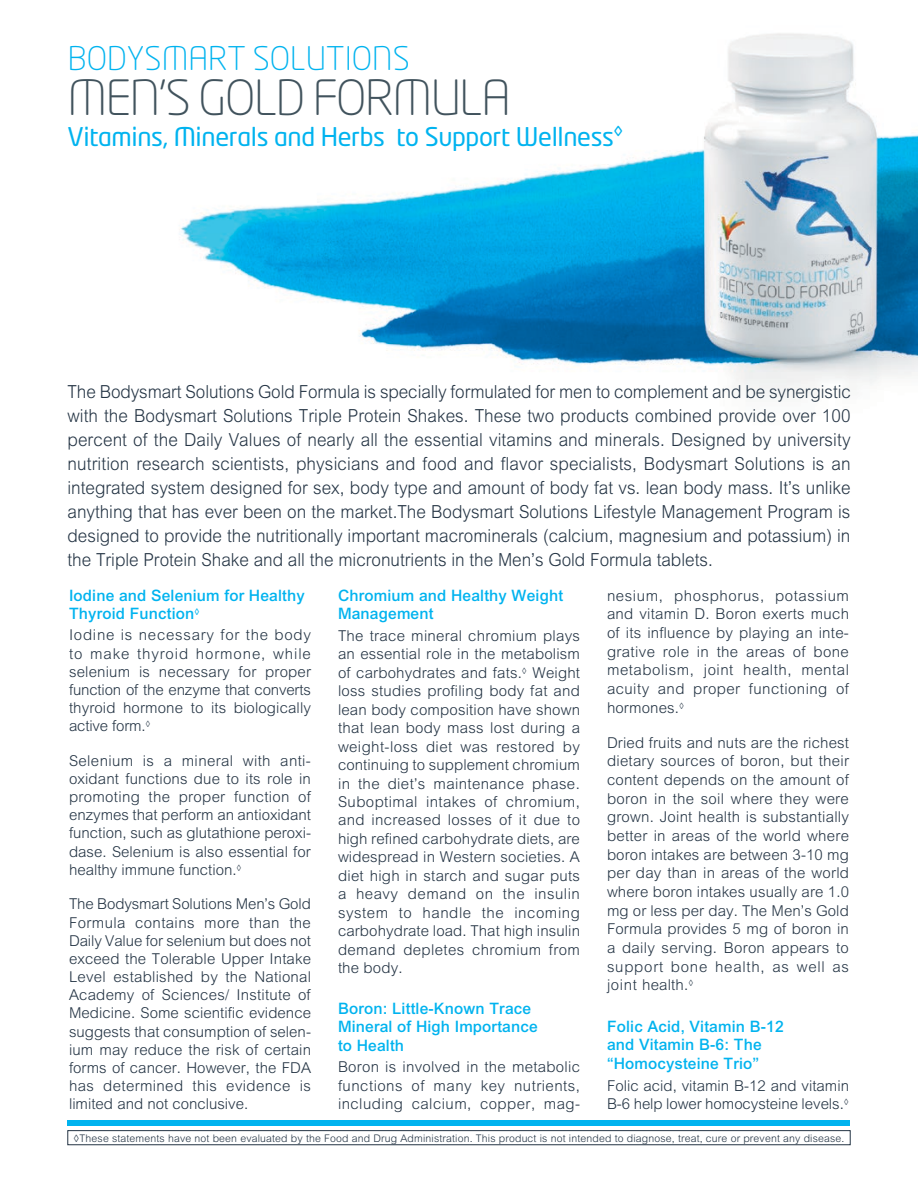
<style>
.page{position:relative;width:918px;height:1188px;background:#fff}
.page>*{position:absolute;margin:0;border:0;box-sizing:border-box;transform-origin:0 0}
.Intro_Text-1{font:300 48px "Neo Tech Std";letter-spacing:-.03em;color:#41535d}
.Intro_Text-1-2{font:300 32.25px "Neo Tech Std";color:#00b3ef}
.Intro_Text-1-3{font:25.5px "Neo Tech Std";letter-spacing:-.015em;color:#00b3ef}
.Intro_Text-1-4{font:300 18px/24px "Arial MT Std";color:#243444;text-align:justify;scale:.95 1}
.Subheads{font:500 15.75px/18.5px "Arial MT Std";letter-spacing:.01em;color:#00b3ef}
.Text-1{font:300 15px/18.1px "Arial MT Std";letter-spacing:.01em;color:#243444;text-align:justify}
.DSHEA{font:300 10.5px "Arial MT Std";letter-spacing:.015em;color:#243444}
</style>
<div class="page">
<img style="left:179px;top:33px;width:739px;height:364px">
<div style="left:67px;top:1130px;width:784px;height:15px;border:1px solid #243444"></div>
<div style="left:68px;top:1120px;width:782px;height:6px;background:#00b3ef"></div>
<p class="Intro_Text-1-2" style="left:68px;top:39px;width:343px">BODYSMART SOLUTIONS</p>
<p class="Intro_Text-1" style="left:68px;top:69px;width:445px">MEN’S GOLD FORMULA</p>
<p class="Intro_Text-1-3" style="left:68px;top:121px;width:557px">Vitamins, Minerals and Herbs to Support Wellness<sup>◊</sup></p>
<p class="Intro_Text-1-4" style="left:68px;top:380px;width:826px">The Bodysmart Solutions Gold Formula is specially formulated for men to complement and be synergistic with the Bodysmart Solutions Triple Protein Shakes. These two products combined provide over 100 percent of the Daily Values of nearly all the essential vitamins and minerals. Designed by university nutrition research scientists, physicians and food and flavor specialists, Bodysmart Solutions is an integrated system designed for sex, body type and amount of body fat vs. lean body mass. It’s unlike anything that has ever been on the market.The Bodysmart Solutions Lifestyle Management Program is designed to provide the nutritionally important macrominerals (calcium, magnesium and potassium) in the Triple Protein Shake and all the micronutrients in the Men’s Gold Formula tablets.</p>
<p class="Subheads" style="left:69px;top:587px;width:237px">Iodine and Selenium for Healthy<br>Thyroid Function<sup>◊</sup></p>
<p class="Text-1" style="left:69px;top:627px;width:244px">Iodine is necessary for the body to make thyroid hormone, while selenium is necessary for proper function of the enzyme that converts thyroid hormone to its biologically active form.<sup>◊</sup></p>
<p class="Text-1" style="left:69px;top:752px;width:244px">Selenium is a mineral with anti&shy;oxidant functions due to its role in promoting the proper function of enzymes that perform an antioxidant function, such as glutathione peroxi&shy;dase. Selenium is also essential for healthy immune function.<sup>◊</sup></p>
<p class="Text-1" style="left:69px;top:896px;width:244px">The Bodysmart Solutions Men’s Gold Formula contains more than the Daily Value for selenium but does not exceed the Tolerable Upper Intake Level established by the National Academy of Sciences/ Institute of Medicine. Some scientific evidence suggests that consumption of selen&shy;ium may reduce the risk of certain forms of cancer. However, the FDA has determined this evidence is limited and not conclusive.</p>
<p class="Subheads" style="left:338px;top:587px;width:227px">Chromium and Healthy Weight<br>Management</p>
<p class="Text-1" style="left:338px;top:627px;width:244px">The trace mineral chromium plays an essential role in the metabolism of carbohydrates and fats.<sup>◊</sup> Weight loss studies profiling body fat and lean body composition have shown that lean body mass lost during a weight-loss diet was restored by continuing to supplement chromium in the diet’s maintenance phase.<br>Suboptimal intakes of chromium, and increased losses of it due to high refined carbohydrate diets, are widespread in Western societies. A diet high in starch and sugar puts a heavy demand on the insulin system to handle the incoming carbohydrate load. That high insulin demand depletes chromium from the body.</p>
<p class="Subheads" style="left:338px;top:1000px;width:201px">Boron: Little-Known Trace<br>Mineral of High Importance to Health</p>
<p class="Text-1" style="left:338px;top:1059px;width:244px">Boron is involved in the metabolic functions of many key nutrients, including calcium, copper, mag-</p>
<p class="Text-1" style="left:607px;top:587px;width:244px;line-height:18.6px">nesium, phosphorus, potassium and vitamin D. Boron exerts much of its influence by playing an inte&shy;grative role in the areas of bone metabolism, joint health, mental acuity and proper functioning of hormones.<sup>◊</sup></p>
<p class="Text-1" style="left:607px;top:734px;width:244px;line-height:18.6px">Dried fruits and nuts are the richest dietary sources of boron, but their content depends on the amount of boron in the soil where they were grown. Joint health is substantially better in areas of the world where boron intakes are between 3-10 mg per day than in areas of the world where boron intakes usually are 1.0 mg or less per day. The Men’s Gold Formula provides 5 mg of boron in a daily serving. Boron appears to support bone health, as well as joint health.<sup>◊</sup></p>
<p class="Subheads" style="left:607px;top:1017px;width:178px">Folic Acid, Vitamin B-12 and Vitamin B-6: The “Homocysteine Trio”</p>
<p class="Text-1" style="left:607px;top:1077px;width:244px;line-height:18.6px">Folic acid, vitamin B-12 and vitamin<br>B-6 help lower homocysteine levels.<sup>◊</sup></p>
<p class="DSHEA" style="left:74px;top:1132px;width:772px">◊These statements have not been evaluated by the Food and Drug Administration. This product is not intended to diagnose, treat, cure or prevent any disease.</p>
</div>
